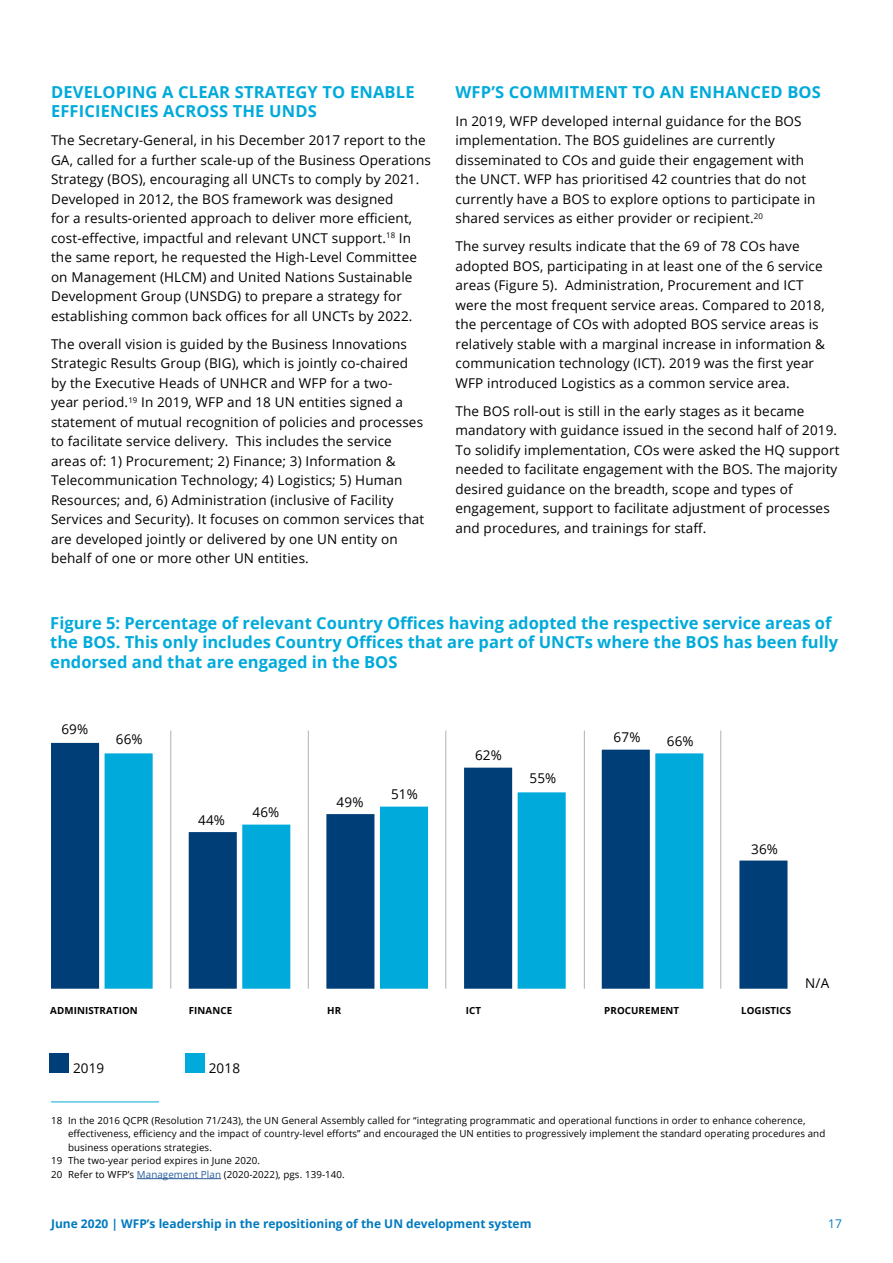
<style>
.page{position:relative;width:893px;height:1263px;background:#fff}
.page>*{position:absolute;margin:0;border:0;box-sizing:border-box;transform-origin:0 0}
.t1{font:700 16.5px/19.5px "Open Sans";color:#00aadb}
.t2{font:13.5px/19.5px "Open Sans";letter-spacing:.01em;color:#000}
.t3{font:700 12px "Open Sans";color:#007abf}
.t4{font:12px "Open Sans";color:#007abf}
.t5{font:9.75px "Open Sans";letter-spacing:.01em;color:#000}
.t6{font:700 9.75px "Open Sans";letter-spacing:.01em;color:#000}
.s1{color:#275b9b}
</style>
<div class="page">
<hr style="left:51px;top:1101px;width:108px;height:1px;background:#00aadb">
<hr style="left:137px;top:1178px;width:84px;height:1px;background:#275b9b">
<svg style="left:51px;top:743px;width:736px;height:246px"></svg>
<svg style="left:105px;top:753px;width:598px;height:236px"></svg>
<div style="left:50px;top:1053px;width:19px;height:20px;background:#003e78"></div>
<div style="left:186px;top:1053px;width:19px;height:20px;background:#00aadb"></div>
<hr style="left:170px;top:730px;width:1px;height:259px;background:#b3b2b2">
<hr style="left:308px;top:730px;width:1px;height:259px;background:#b3b2b2">
<hr style="left:445px;top:730px;width:1px;height:259px;background:#b3b2b2">
<hr style="left:584px;top:730px;width:1px;height:259px;background:#b3b2b2">
<hr style="left:720px;top:730px;width:1px;height:259px;background:#b3b2b2">
<p class="t1" style="left:51px;top:82px;width:365px">DEVELOPING A CLEAR STRATEGY TO ENABLE<br>EFFICIENCIES ACROSS THE UNDS</p>
<p class="t2" style="left:51px;top:130px;width:381px">The Secretary-General, in his December 2017 report to the GA, called for a further scale-up of the Business Operations Strategy (BOS), encouraging all UNCTs to comply by 2021.<br>Developed in 2012, the BOS framework was designed<br>for a results-oriented approach to deliver more efficient, cost-effective, impactful and relevant UNCT support.<sup>18</sup> In the same report, he requested the High-Level Committee on Management (HLCM) and United Nations Sustainable Development Group (UNSDG) to prepare a strategy for establishing common back offices for all UNCTs by 2022.</p>
<p class="t2" style="left:51px;top:334px;width:375px">The overall vision is guided by the Business Innovations Strategic Results Group (BIG), which is jointly co-chaired by the Executive Heads of UNHCR and WFP for a two-<br>year period.<sup>19</sup> In 2019, WFP and 18 UN entities signed a statement of mutual recognition of policies and processes to facilitate service delivery. This includes the service areas of: 1) Procurement; 2) Finance; 3) Information &amp; Telecommunication Technology; 4) Logistics; 5) Human Resources; and, 6) Administration (inclusive of Facility Services and Security). It focuses on common services that are developed jointly or delivered by one UN entity on behalf of one or more other UN entities.</p>
<p class="t1" style="left:455px;top:82px;width:367px">WFP’S COMMITMENT TO AN ENHANCED BOS</p>
<p class="t2" style="left:455px;top:111px;width:362px">In 2019, WFP developed internal guidance for the BOS implementation. The BOS guidelines are currently disseminated to COs and guide their engagement with the UNCT. WFP has prioritised 42 countries that do not currently have a BOS to explore options to participate in shared services as either provider or recipient.<sup>20</sup></p>
<p class="t2" style="left:455px;top:236px;width:371px">The survey results indicate that the 69 of 78 COs have adopted BOS, participating in at least one of the 6 service areas (Figure 5). Administration, Procurement and ICT were the most frequent service areas. Compared to 2018, the percentage of COs with adopted BOS service areas is relatively stable with a marginal increase in information &amp; communication technology (ICT). 2019 was the first year WFP introduced Logistics as a common service area.</p>
<p class="t2" style="left:455px;top:401px;width:385px">The BOS roll-out is still in the early stages as it became mandatory with guidance issued in the second half of 2019.<br>To solidify implementation, COs were asked the HQ support needed to facilitate engagement with the BOS. The majority desired guidance on the breadth, scope and types of engagement, support to facilitate adjustment of processes and procedures, and trainings for staff.</p>
<p class="t1" style="left:50px;top:613px;width:789px">Figure 5: Percentage of relevant Country Offices having adopted the respective service areas of the BOS. This only includes Country Offices that are part of UNCTs where the BOS has been fully endorsed and that are engaged in the BOS</p>
<p class="t2" style="left:61px;top:719px;width:28px">69%</p>
<p class="t2" style="left:116px;top:729px;width:28px">66%</p>
<p class="t2" style="left:198px;top:809px;width:28px">44%</p>
<p class="t2" style="left:253px;top:801px;width:28px">46%</p>
<p class="t2" style="left:337px;top:792px;width:28px">49%</p>
<p class="t2" style="left:391px;top:784px;width:28px">51%</p>
<p class="t2" style="left:475px;top:745px;width:28px">62%</p>
<p class="t2" style="left:530px;top:768px;width:28px">55%</p>
<p class="t2" style="left:614px;top:726px;width:28px">67%</p>
<p class="t2" style="left:667px;top:731px;width:28px">66%</p>
<p class="t2" style="left:751px;top:839px;width:28px">36%</p>
<p class="t6" style="left:50px;top:1004px;width:89px">ADMINISTRATION</p>
<p class="t6" style="left:189px;top:1004px;width:45px">FINANCE</p>
<p class="t6" style="left:327px;top:1004px;width:15px">HR</p>
<p class="t6" style="left:466px;top:1004px;width:17px">ICT</p>
<p class="t6" style="left:604px;top:1004px;width:76px">PROCUREMENT</p>
<p class="t6" style="left:741px;top:1004px;width:52px">LOGISTICS</p>
<p class="t2" style="left:805px;top:973px;width:25px">N/A</p>
<p class="t2" style="left:73px;top:1058px;width:33px">2019</p>
<p class="t2" style="left:209px;top:1058px;width:33px">2018</p>
<p class="t5" style="left:51px;top:1114px;width:756px">18 In the 2016 QCPR (Resolution 71/243), the UN General Assembly called for “integrating programmatic and operational functions in order to enhance coherence,</p>
<p class="t5" style="left:68px;top:1127px;width:759px">effectiveness, efficiency and the impact of country-level efforts” and encouraged the UN entities to progressively implement the standard operating procedures and</p>
<p class="t5" style="left:68px;top:1141px;width:145px">business operations strategies.</p>
<p class="t5" style="left:51px;top:1154px;width:211px">19 The two-year period expires in June 2020.</p>
<p class="t5" style="left:51px;top:1168px;width:295px">20 Refer to WFP’s <span class="s1">Management Plan</span> (2020-2022), pgs. 139-140.</p>
<p class="t3" style="left:51px;top:1215px;width:482px">June 2020 | WFP’s leadership in the repositioning of the UN development system</p>
<p class="t4" style="left:828px;top:1215px;width:15px">17</p>
</div>
